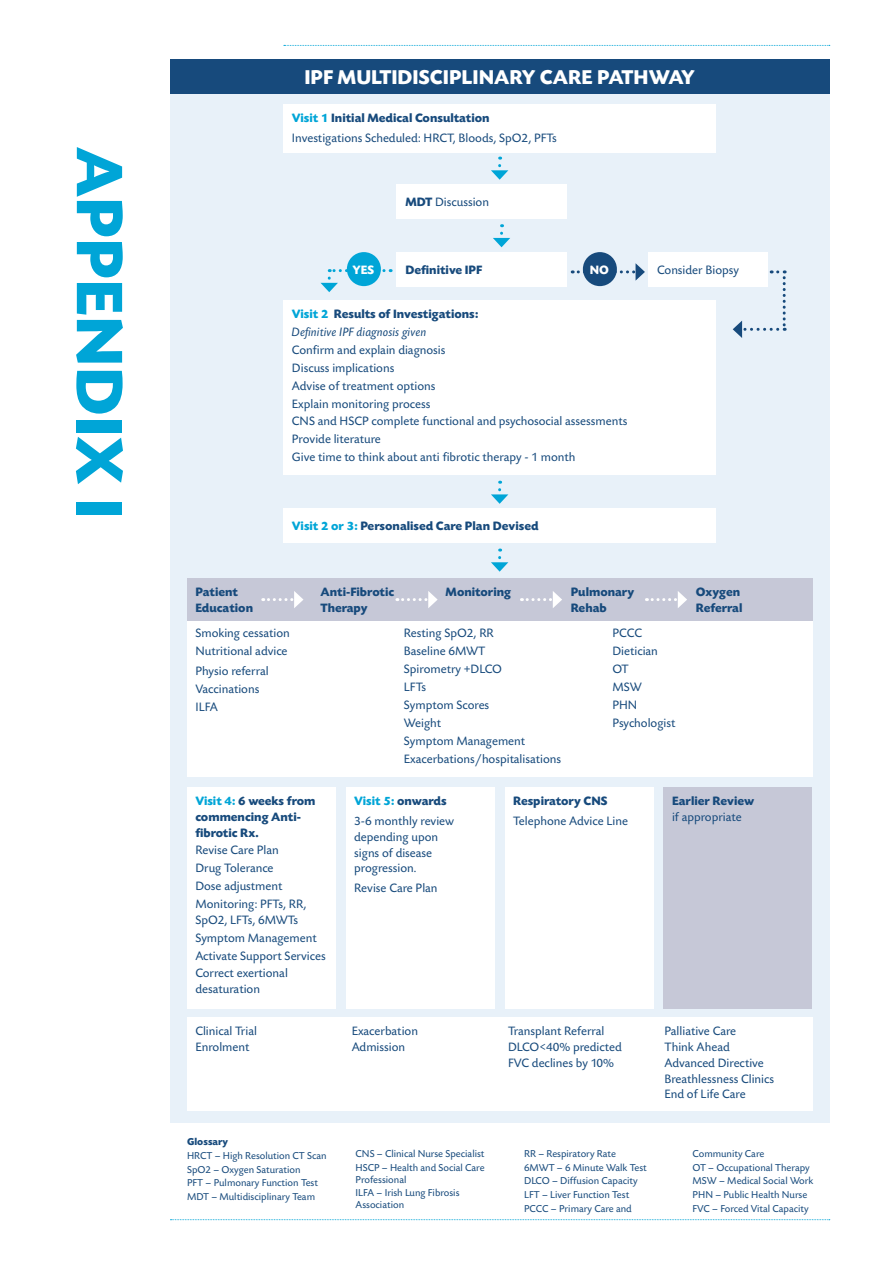
<style>
.page{position:relative;width:893px;height:1263px;background:#fff}
.page>*{position:absolute;margin:0;border:0;box-sizing:border-box;transform-origin:0 0}
.t1{font:700 69px "Today SB";color:#00a5d7}
.t2{font:700 21px "Today SB";color:#fff}
.t3{font:12.75px/17.9px "Today SB";color:#174a7c}
.t4{font:700 12.75px/15.8px "Today SB";color:#174a7c}
.t5{font:italic 12.75px/17.9px "Today SB";color:#174a7c}
.t6{font:700 12.75px "Today SB";color:#fff}
.t7{font:10.5px/13.6px "Today SB";color:#174a7c}
.t8{font:700 10.5px "Today SB";color:#174a7c}
.s1{font-weight:700;color:#00a5d7}
.s2{font-weight:700}
.s3{font-weight:700;font-style:normal;color:#00a5d7}
.s4{font-weight:700;font-style:normal}
.s5{color:#00a5d7}
</style>
<div class="page">
<svg style="left:284px;top:45px;width:546px;height:1px"></svg>
<svg style="left:170px;top:1219px;width:660px;height:1px"></svg>
<div style="left:170px;top:60px;width:659px;height:1063px;background:#e8f1f9"></div>
<div style="left:170px;top:60px;width:659px;height:34px;background:#174a7c"></div>
<div style="left:187px;top:787px;width:149px;height:221px;background:#fff"></div>
<div style="left:663px;top:787px;width:149px;height:221px;background:#c6c8d7"></div>
<div style="left:505px;top:787px;width:148px;height:221px;background:#fff"></div>
<div style="left:346px;top:787px;width:149px;height:221px;background:#fff"></div>
<div style="left:187px;top:620px;width:625px;height:157px;background:#fff"></div>
<div style="left:187px;top:1018px;width:625px;height:93px;background:#fff"></div>
<div style="left:283px;top:508px;width:433px;height:34px;background:#fff"></div>
<div style="left:283px;top:300px;width:433px;height:175px;background:#fff"></div>
<div style="left:283px;top:104px;width:433px;height:49px;background:#fff"></div>
<div style="left:397px;top:184px;width:170px;height:34px;background:#fff"></div>
<div style="left:397px;top:252px;width:170px;height:34px;background:#fff"></div>
<div style="left:187px;top:578px;width:625px;height:43px;background:#c6c8d7"></div>
<svg style="left:263px;top:591px;width:40px;height:17px"></svg>
<svg style="left:521px;top:591px;width:41px;height:17px"></svg>
<svg style="left:397px;top:591px;width:41px;height:17px"></svg>
<svg style="left:646px;top:591px;width:41px;height:17px"></svg>
<svg style="left:491px;top:549px;width:17px;height:23px"></svg>
<svg style="left:491px;top:490px;width:17px;height:14px"></svg>
<svg style="left:329px;top:269px;width:55px;height:3px"></svg>
<svg style="left:320px;top:278px;width:18px;height:14px"></svg>
<svg style="left:491px;top:166px;width:17px;height:14px"></svg>
<svg style="left:493px;top:233px;width:17px;height:14px"></svg>
<svg style="left:572px;top:263px;width:73px;height:18px"></svg>
<svg style="left:733px;top:270px;width:53px;height:68px"></svg>
<div style="left:347px;top:252px;width:34px;height:34px;background:#00a5d7;border-radius:50%"></div>
<div style="left:583px;top:252px;width:34px;height:34px;background:#174a7c;border-radius:50%"></div>
<div style="left:649px;top:252px;width:119px;height:34px;background:#fff"></div>
<h1 class="t1" style="left:136px;top:147px;width:374px;rotate:90deg">APPENDIX I</h1>
<h2 class="t2" style="left:304px;top:66px;width:392px">IPF MULTIDISCIPLINARY CARE PATHWAY</h2>
<p class="t3" style="left:292px;top:108px;width:266px;line-height:20px"><span class="s1">Visit 1</span> <span class="s2">Initial Medical Consultation<br></span>Investigations Scheduled: HRCT, Bloods, SpO2, PFTs</p>
<p class="t3" style="left:405px;top:193px;width:85px"><span class="s2">MDT</span> Discussion</p>
<p class="t6" style="left:352px;top:263px;width:23px">YES</p>
<p class="t6" style="left:590px;top:263px;width:21px">NO</p>
<p class="t3" style="left:657px;top:261px;width:83px">Consider Biopsy</p>
<p class="t4" style="left:405px;top:262px;width:78px">Definitive IPF</p>
<p class="t5" style="left:292px;top:306px;width:188px"><span class="s3">Visit 2</span> <span class="s4">Results of Investigations:<br></span>Definitive IPF diagnosis given</p>
<p class="t3" style="left:292px;top:341px;width:337px">Confirm and explain diagnosis<br>Discuss implications<br>Advise of treatment options<br>Explain monitoring process<br>CNS and HSCP complete functional and psychosocial assessments Provide literature<br>Give time to think about anti fibrotic therapy - 1 month</p>
<p class="t4" style="left:292px;top:518px;width:248px"><span class="s5">Visit 2 or 3:</span> Personalised Care Plan Devised</p>
<p class="t4" style="left:195px;top:584px;width:59px">Patient<br>Education</p>
<p class="t4" style="left:320px;top:584px;width:75px">Anti-Fibrotic<br>Therapy</p>
<p class="t4" style="left:446px;top:584px;width:67px">Monitoring</p>
<p class="t4" style="left:571px;top:584px;width:65px">Pulmonary<br>Rehab</p>
<p class="t4" style="left:696px;top:584px;width:48px">Oxygen<br>Referral</p>
<p class="t3" style="left:195px;top:625px;width:96px">Smoking cessation<br>Nutritional advice</p>
<p class="t3" style="left:195px;top:663px;width:75px">Physio referral<br>Vaccinations<br>ILFA</p>
<p class="t4" style="left:195px;top:793px;width:122px"><span class="s5">Visit 4:</span> 6 weeks from commencing Anti&shy;fibrotic Rx.</p>
<p class="t3" style="left:195px;top:842px;width:112px">Revise Care Plan<br>Drug Tolerance<br>Dose adjustment<br>Monitoring: PFTs, RR,</p>
<p class="t3" style="left:195px;top:911px;width:132px">SpO2, LFTs, 6MWTs<br>Symptom Management<br>Activate Support Services<br>Correct exertional</p>
<p class="t3" style="left:195px;top:980px;width:66px">desaturation</p>
<p class="t3" style="left:404px;top:625px;width:159px">Resting SpO2, RR<br>Baseline 6MWT<br>Spirometry +DLCO<br>LFTs<br>Symptom Scores<br>Weight<br>Symptom Management<br>Exacerbations/hospitalisations</p>
<p class="t3" style="left:612px;top:625px;width:65px">PCCC<br>Dietician<br>OT<br>MSW<br>PHN<br>Psychologist</p>
<p class="t3" style="left:354px;top:791px;width:102px;line-height:20px"><span class="s1">Visit 5:</span> <span class="s2">onwards<br></span>3-6 monthly review</p>
<p class="t3" style="left:354px;top:829px;width:85px;line-height:15.8px">depending upon signs of disease progression.</p>
<p class="t3" style="left:354px;top:880px;width:85px">Revise Care Plan</p>
<p class="t4" style="left:513px;top:793px;width:96px">Respiratory CNS</p>
<p class="t3" style="left:513px;top:812px;width:116px">Telephone Advice Line</p>
<p class="t4" style="left:672px;top:793px;width:84px">Earlier Review</p>
<p class="t3" style="left:672px;top:808px;width:71px">if appropriate</p>
<p class="t3" style="left:195px;top:1024px;width:63px;line-height:15.8px">Clinical Trial<br>Enrolment</p>
<p class="t3" style="left:352px;top:1024px;width:68px;line-height:15.8px">Exacerbation<br>Admission</p>
<p class="t3" style="left:508px;top:1024px;width:115px;line-height:15.8px">Transplant Referral<br>DLCO&lt;40% predicted<br>FVC declines by 10%</p>
<p class="t3" style="left:664px;top:1024px;width:111px;line-height:15.8px">Palliative Care<br>Think Ahead<br>Advanced Directive<br>Breathlessness Clinics<br>End of Life Care</p>
<p class="t8" style="left:187px;top:1136px;width:43px">Glossary</p>
<p class="t7" style="left:187px;top:1149px;width:141px">HRCT – High Resolution CT Scan<br>SpO2 – Oxygen Saturation<br>PFT – Pulmonary Function Test<br>MDT – Multidisciplinary Team</p>
<p class="t7" style="left:356px;top:1147px;width:131px">CNS – Clinical Nurse Specialist<br>HSCP – Health and Social Care</p>
<p class="t7" style="left:356px;top:1173px;width:105px">Professional<br>ILFA – Irish Lung Fibrosis</p>
<p class="t7" style="left:356px;top:1198px;width:50px">Association</p>
<p class="t7" style="left:524px;top:1147px;width:124px">RR – Respiratory Rate<br>6MWT – 6 Minute Walk Test<br>DLCO – Diffusion Capacity<br>LFT – Liver Function Test<br>PCCC – Primary Care and</p>
<p class="t7" style="left:693px;top:1147px;width:122px">Community Care<br>OT – Occupational Therapy<br>MSW – Medical Social Work<br>PHN – Public Health Nurse<br>FVC – Forced Vital Capacity</p>
</div>
